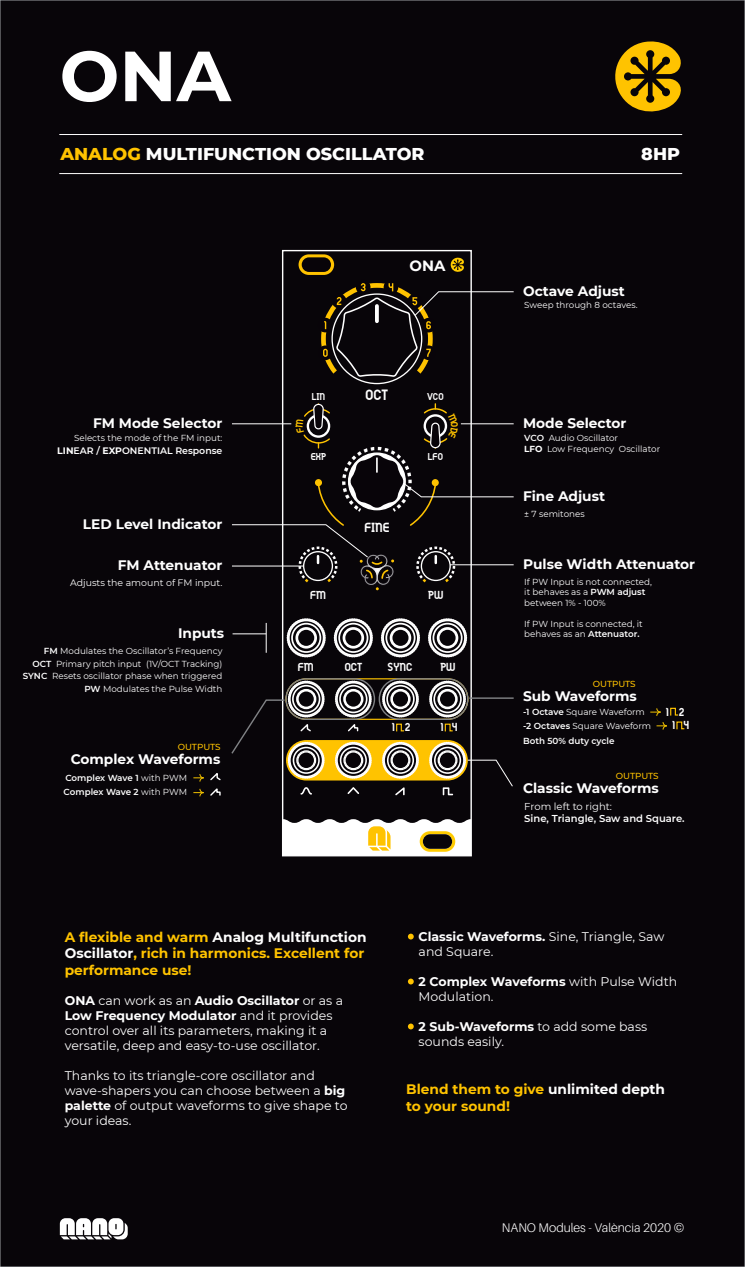
<style>
.page{position:relative;width:745px;height:1267px;background:#fff}
.page>*{position:absolute;margin:0;border:0;box-sizing:border-box;transform-origin:0 0}
.t1{font:700 70.75px "Montserrat";color:#fff}
.t2{font:800 17.5px "Montserrat";color:#fff}
.t3{font:15px "Gilbert Bold Preview 4";color:#fff}
.t4{font:700 14.88px "Montserrat";color:#fff}
.t5{font:700 13.75px "Montserrat";color:#fff}
.t6{font:700 13.75px/16.5px "Montserrat";color:#ffc300}
.t7{font:13.25px "Gilbert Bold Preview 4";color:#fff}
.t8{font:12.5px/15px "Montserrat";color:#fff}
.t9{font:300 12.5px "Aileron";color:#fff}
.t10{font:11.62px/13.8px "Gilbert Bold Preview 4";color:#fff;text-align:center}
.t11{font:600 10px "Montserrat";color:#fff}
.t12{font:10px "Montserrat";color:#fff}
.t13{font:10px "Gilbert Bold Preview 4";color:#fff}
.t14{font:600 9.38px "Montserrat";color:#fff}
.t15{font:9.38px "Montserrat";color:#fff}
.t16{font:8.75px/10.5px "Montserrat";color:#fff}
.t17{font:600 8.75px/14.1px "Montserrat";color:#fff}
.t18{font:500 8.75px "Montserrat";letter-spacing:-.01em;color:#ffc300}
.s1{color:#ffc300}
.s2{font-weight:700}
.s3{font-weight:600}
.s4{font-weight:400}
.s5{color:#fff}
</style>
<div class="page">
<div style="left:0;top:0;width:744px;height:1267px;background:#080509"></div>
<hr style="left:60px;top:134px;width:621px;height:1px;background:#fff">
<hr style="left:60px;top:173px;width:621px;height:1px;background:#fff">
<svg style="left:60px;top:1218px;width:68px;height:21px"></svg>
<svg style="left:407px;top:933px;width:6px;height:6px"></svg>
<svg style="left:407px;top:978px;width:6px;height:6px"></svg>
<svg style="left:407px;top:1023px;width:6px;height:6px"></svg>
<svg style="left:615px;top:41px;width:66px;height:71px"></svg>
<svg style="left:282px;top:819px;width:189px;height:36px;background:#f0ead6"></svg>
<div style="left:422px;top:834px;width:30px;height:15px;background:#080409;border-radius:7px"></div>
<svg style="left:298px;top:254px;width:216px;height:124px"></svg>
<svg style="left:650px;top:707px;width:34px;height:23px"></svg>
<svg style="left:193px;top:773px;width:28px;height:24px"></svg>
<svg style="left:231px;top:403px;width:283px;height:392px"></svg>
<h1 class="t1" style="left:60px;top:25px;width:173px">ONA</h1>
<h2 class="t2" style="left:60px;top:141px;width:365px"><span class="s1">ANALOG</span> MULTIFUNCTION OSCILLATOR</h2>
<h2 class="t2" style="left:641px;top:141px;width:40px">8HP</h2>
<p class="t5" style="left:93px;top:413px;width:131px">FM Mode Selector</p>
<p class="t16" style="left:74px;top:432px;width:150px">Selects the mode of the FM input:</p>
<p class="t14" style="left:57px;top:444px;width:166px"><span class="s2">LIN</span>EAR / <span class="s2">EXP</span>ONENTIAL Response</p>
<p class="t5" style="left:83px;top:514px;width:141px">LED Level Indicator</p>
<p class="t5" style="left:118px;top:555px;width:106px">FM Attenuator</p>
<p class="t15" style="left:70px;top:576px;width:154px">Adjusts the amount of FM input.</p>
<p class="t5" style="left:178px;top:623px;width:48px">Inputs</p>
<p class="t16" style="left:23px;top:645px;width:201px;line-height:12.5px;text-align:right"><span class="s3">FM</span> Modulates the Oscillator’s Frequency <span class="s3">OCT</span> Primary pitch input (1V/OCT Tracking)<br><span class="s3">SYNC</span> Resets oscillator phase when triggered <span class="s3">PW</span> Modulates the Pulse Width</p>
<p class="t18" style="left:178px;top:740px;width:44px">OUTPUTS</p>
<p class="t5" style="left:71px;top:749px;width:151px">Complex Waveforms</p>
<p class="t17" style="left:64px;top:770px;width:125px">Complex Wave 1 <span class="s4">with PWM<br></span>Complex Wave 2 <span class="s4">with PWM</span></p>
<p class="t4" style="left:409px;top:254px;width:37px">ONA</p>
<p class="t13" style="left:311px;top:388px;width:15px">LIN</p>
<p class="t3" style="left:365px;top:381px;width:24px">OCT</p>
<p class="t13" style="left:427px;top:388px;width:18px">VCO</p>
<p class="t13" style="left:310px;top:448px;width:17px">EXP</p>
<p class="t13" style="left:427px;top:448px;width:17px">LFO</p>
<p class="t7" style="left:364px;top:516px;width:27px">FINE</p>
<p class="t10" style="left:310px;top:586px;width:17px">FM</p>
<p class="t10" style="left:428px;top:586px;width:17px">PW</p>
<p class="t10" style="left:298px;top:659px;width:17px">FM</p>
<p class="t10" style="left:344px;top:659px;width:19px">OCT</p>
<p class="t10" style="left:387px;top:659px;width:26px">SYNC</p>
<p class="t10" style="left:440px;top:659px;width:17px">PW</p>
<p class="t10" style="left:391px;top:719px;width:20px">1 2</p>
<p class="t10" style="left:440px;top:719px;width:19px">1 4</p>
<p class="t5" style="left:522px;top:281px;width:103px">Octave Adjust</p>
<p class="t16" style="left:524px;top:299px;width:115px">Sweep through 8 octaves.</p>
<p class="t5" style="left:522px;top:413px;width:105px">Mode Selector</p>
<p class="t16" style="left:524px;top:432px;width:137px"><span class="s3">VCO</span> Audio Oscillator<br><span class="s2">LFO</span> Low Frequency Oscillator</p>
<p class="t5" style="left:522px;top:486px;width:83px">Fine Adjust</p>
<p class="t16" style="left:524px;top:508px;width:62px">± 7 semitones</p>
<p class="t5" style="left:522px;top:554px;width:173px">Pulse Width Attenuator</p>
<p class="t16" style="left:524px;top:576px;width:129px">If PW Input is not connected, it behaves as a <span class="s3">PWM adjust </span>between 1% - 100%</p>
<p class="t16" style="left:524px;top:618px;width:120px">If PW Input is connected, it behaves as an <span class="s3">Attenuator.</span></p>
<p class="t18" style="left:592px;top:678px;width:44px">OUTPUTS</p>
<p class="t5" style="left:522px;top:686px;width:115px">Sub Waveforms</p>
<p class="t16" style="left:522px;top:704px;width:130px;line-height:13.8px"><span class="s3">-1 Octave</span> Square Waveform <span class="s3">-2 Octaves</span> Square Waveform</p>
<p class="t17" style="left:522px;top:733px;width:93px">Both 50% duty cycle</p>
<p class="t10" style="left:665px;top:703px;width:25px">1 2<br>1 4</p>
<p class="t18" style="left:615px;top:770px;width:44px">OUTPUTS</p>
<p class="t5" style="left:522px;top:778px;width:137px">Classic Waveforms</p>
<p class="t12" style="left:524px;top:800px;width:89px">From left to right:</p>
<p class="t11" style="left:524px;top:811px;width:162px">Sine, Triangle, Saw and Square.</p>
<p class="t6" style="left:65px;top:928px;width:303px">A flexible and warm <span class="s5">Analog Multifunction<br>Oscillator</span>, rich in harmonics. Excellent for performance use!</p>
<p class="t8" style="left:65px;top:992px;width:279px"><span class="s2">ONA</span> can work as an <span class="s2">Audio Oscillator</span> or as a <span class="s2">Low Frequency Modulator</span> and it provides control over all its parameters, making it a versatile, deep and easy-to-use oscillator.</p>
<p class="t8" style="left:65px;top:1067px;width:284px">Thanks to its triangle-core oscillator and wave-shapers you can choose between a <span class="s2">big palette</span> of output waveforms to give shape to your ideas.</p>
<p class="t8" style="left:418px;top:928px;width:247px"><span class="s2">Classic Waveforms.</span> Sine, Triangle, Saw and Square.</p>
<p class="t8" style="left:418px;top:973px;width:260px"><span class="s2">2 Complex Waveforms</span> with Pulse Width<br>Modulation.</p>
<p class="t8" style="left:418px;top:1018px;width:230px"><span class="s2">2 Sub-Waveforms</span> to add some bass sounds easily.</p>
<p class="t6" style="left:406px;top:1080px;width:260px">Blend them to give <span class="s5">unlimited depth </span>to your sound!</p>
<p class="t9" style="left:501px;top:1220px;width:184px">NANO Modules - València 2020 ©</p>
</div>
